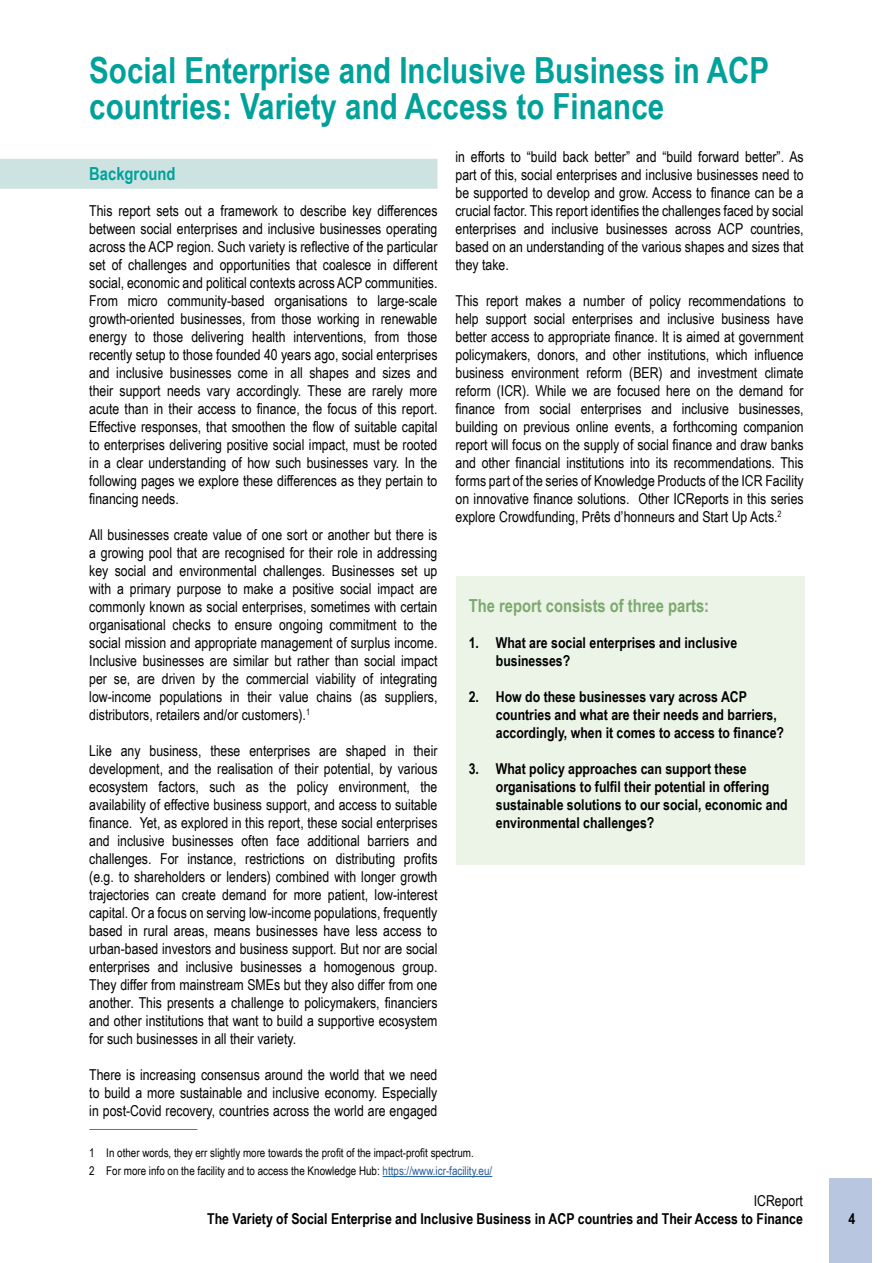
<style>
.page{position:relative;width:893px;height:1263px;background:#fff}
.page>*{position:absolute;margin:0;border:0;box-sizing:border-box;transform-origin:0 0}
.t1{font:700 36px/36.2px "Arial Narrow";color:#00a19a}
.t2{font:700 18px "Arial Narrow";color:#7ca96d}
.t3{font:700 18px "Arial Narrow";color:#00a19a}
.t4{font:15px/18px "Arial Narrow";color:#000;text-align:justify}
.t5{font:700 15px/18px "Arial Narrow";color:#000}
.t6{font:12px/18.6px "Arial Narrow";color:#000}
.s1{color:#265b9b}
</style>
<div class="page">
<div style="left:829px;top:1178px;width:43px;height:85px;background:#b9c6df"></div>
<div style="left:0;top:159px;width:437px;height:30px;background:#cde3e2"></div>
<hr style="left:89px;top:1129px;width:108px;height:1px;background:#00a19a">
<hr style="left:383px;top:1176px;width:109px;height:1px;background:#265b9b">
<div style="left:456px;top:576px;width:348px;height:288px;background:#ecf4e8"></div>
<h1 class="t1" style="left:89px;top:55px;width:681px">Social Enterprise and Inclusive Business in ACP countries: Variety and Access to Finance</h1>
<p class="t4" style="left:455px;top:147px;width:350px">in efforts to “build back better” and “build forward better”. As part of this, social enterprises and inclusive businesses need to be supported to develop and grow. Access to finance can be a crucial factor. This report identifies the challenges faced by social enterprises and inclusive businesses across ACP countries, based on an understanding of the various shapes and sizes that they take.</p>
<p class="t4" style="left:455px;top:291px;width:350px">This report makes a number of policy recommendations to help support social enterprises and inclusive business have better access to appropriate finance. It is aimed at government policymakers, donors, and other institutions, which influence business environment reform (BER) and investment climate reform (ICR). While we are focused here on the demand for finance from social enterprises and inclusive businesses, building on previous online events, a forthcoming companion report will focus on the supply of social finance and draw banks and other financial institutions into its recommendations. This forms part of the series of Knowledge Products of the ICR Facility on innovative finance solutions. Other ICReports in this series explore Crowdfunding, Prêts d’honneurs and Start Up Acts.<sup>2</sup></p>
<p class="t3" style="left:89px;top:167px;width:88px">Background</p>
<p class="t4" style="left:89px;top:201px;width:350px">This report sets out a framework to describe key differences between social enterprises and inclusive businesses operating across the ACP region. Such variety is reflective of the particular set of challenges and opportunities that coalesce in different social, economic and political contexts across ACP communities.<br>From micro community-based organisations to large-scale growth-oriented businesses, from those working in renewable energy to those delivering health interventions, from those recently setup to those founded 40 years ago, social enterprises and inclusive businesses come in all shapes and sizes and their support needs vary accordingly. These are rarely more acute than in their access to finance, the focus of this report.<br>Effective responses, that smoothen the flow of suitable capital to enterprises delivering positive social impact, must be rooted in a clear understanding of how such businesses vary. In the following pages we explore these differences as they pertain to financing needs.</p>
<p class="t4" style="left:89px;top:527px;width:350px">All businesses create value of one sort or another but there is a growing pool that are recognised for their role in addressing key social and environmental challenges. Businesses set up with a primary purpose to make a positive social impact are commonly known as social enterprises, sometimes with certain organisational checks to ensure ongoing commitment to the social mission and appropriate management of surplus income.<br>Inclusive businesses are similar but rather than social impact per se, are driven by the commercial viability of integrating low-income populations in their value chains (as suppliers, distributors, retailers and/or customers).<sup>1</sup></p>
<p class="t4" style="left:89px;top:741px;width:350px">Like any business, these enterprises are shaped in their development, and the realisation of their potential, by various ecosystem factors, such as the policy environment, the availability of effective business support, and access to suitable finance. Yet, as explored in this report, these social enterprises and inclusive businesses often face additional barriers and challenges. For instance, restrictions on distributing profits (e.g. to shareholders or lenders) combined with longer growth trajectories can create demand for more patient, low-interest capital. Or a focus on serving low-income populations, frequently based in rural areas, means businesses have less access to urban-based investors and business support. But nor are social enterprises and inclusive businesses a homogenous group.<br>They differ from mainstream SMEs but they also differ from one another. This presents a challenge to policymakers, financiers and other institutions that want to build a supportive ecosystem for such businesses in all their variety.</p>
<p class="t4" style="left:89px;top:1067px;width:350px">There is increasing consensus around the world that we need to build a more sustainable and inclusive economy. Especially in post-Covid recovery, countries across the world are engaged</p>
<p class="t6" style="left:89px;top:1143px;width:405px">1 In other words, they err slightly more towards the profit of the impact-profit spectrum.<br>2 For more info on the facility and to access the Knowledge Hub: <span class="s1">https://www.icr-facility.eu/</span></p>
<p class="t2" style="left:469px;top:592px;width:242px">The report consists of three parts:</p>
<p class="t5" style="left:496px;top:633px;width:243px;text-indent:-27px">1. What are social enterprises and inclusive businesses?</p>
<p class="t5" style="left:496px;top:687px;width:290px;text-indent:-27px">2. How do these businesses vary across ACP countries and what are their needs and barriers, accordingly, when it comes to access to finance?</p>
<p class="t5" style="left:496px;top:759px;width:293px;text-indent:-27px">3. What policy approaches can support these organisations to fulfil their potential in offering sustainable solutions to our social, economic and environmental challenges?</p>
<p class="t4" style="left:754px;top:1193px;width:51px">ICReport</p>
<p class="t5" style="left:207px;top:1211px;width:597px">The Variety of Social Enterprise and Inclusive Business in ACP countries and Their Access to Finance</p>
<p class="t5" style="left:848px;top:1211px;width:8px">4</p>
</div>
